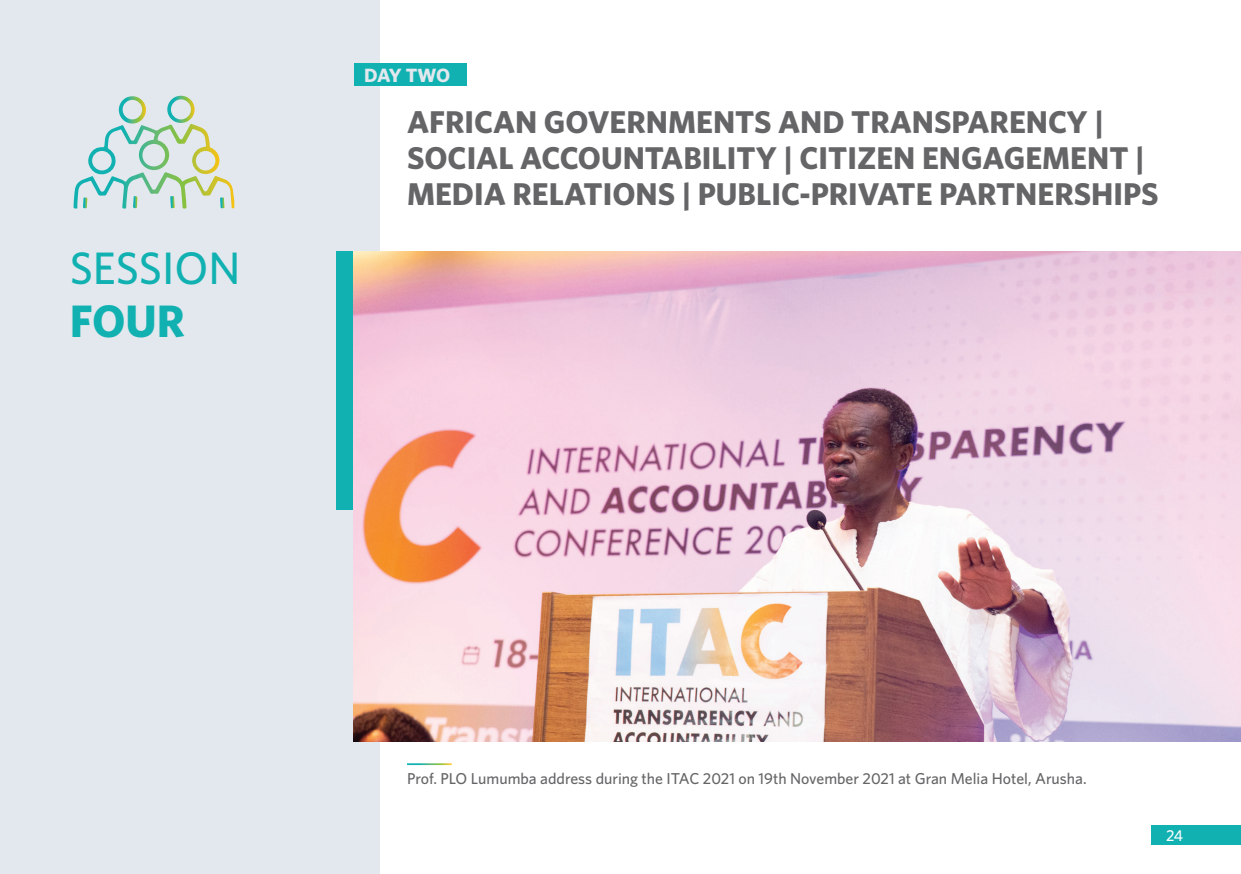
<style>
.page{position:relative;width:1241px;height:874px;background:#fff}
.page>*{position:absolute;margin:0;border:0;box-sizing:border-box;transform-origin:0 0}
.t1{font:500 45.5px "Whitney";color:#11b1b2}
.t2{font:700 45.5px "Whitney";color:#11b1b2}
.t3{font:700 31.5px/36.2px "Whitney";color:#656567}
.t4{font:700 19.25px "Whitney";letter-spacing:-.035em;color:#e2e8ed}
.t5{font:500 15.75px "Whitney";color:#656567}
.t6{font:500 15.75px "Whitney";color:#fff}
</style>
<div class="page">
<div style="left:1151px;top:824px;width:89px;height:20px;background:#11b1b2"></div>
<div style="left:0;top:0;width:380px;height:873px;background:#e2e8ed"></div>
<div style="left:336px;top:251px;width:18px;height:258px;background:#11b1b2"></div>
<img style="left:354px;top:251px;width:886px;height:490px">
<div style="left:354px;top:63px;width:112px;height:23px;background:#11b1b2"></div>
<svg style="left:73px;top:96px;width:161px;height:113px"></svg>
<h1 class="t1" style="left:70px;top:241px;width:172px">SESSION</h1>
<h1 class="t2" style="left:70px;top:293px;width:117px">FOUR</h1>
<p class="t4" style="left:364px;top:64px;width:87px">DAY TWO</p>
<p class="t3" style="left:407px;top:102px;width:753px">AFRICAN GOVERNMENTS AND TRANSPARENCY |<br>SOCIAL ACCOUNTABILITY | CITIZEN ENGAGEMENT |<br>MEDIA RELATIONS | PUBLIC-PRIVATE PARTNERSHIPS</p>
<p class="t5" style="left:407px;top:769px;width:681px">Prof. PLO Lumumba address during the ITAC 2021 on 19th November 2021 at Gran Melia Hotel, Arusha.</p>
<p class="t6" style="left:1165px;top:825px;width:19px">24</p>
</div>
